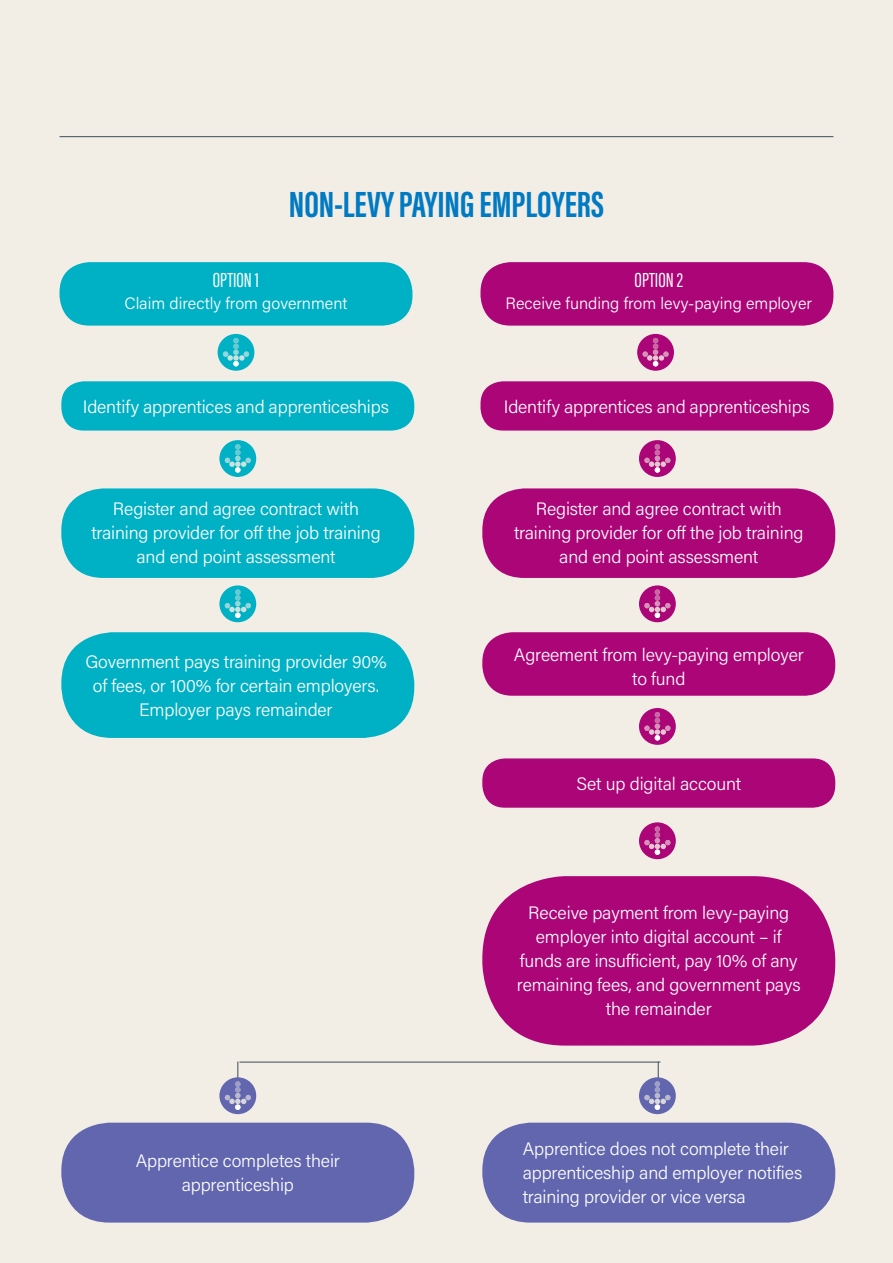
<style>
.page{position:relative;width:893px;height:1263px;background:#f2eee6}
.page>*{position:absolute;margin:0;border:0;box-sizing:border-box;transform-origin:0 0}
.t1{font:700 37.5px "Acumin Pro Extra Cond";color:#007ac2}
.t2{font:21px "Acumin Pro Extra Cond";color:#fff}
.t3{font:300 18px/24px "Acumin Pro";letter-spacing:-.01em;color:#fff;text-align:center}
.t4{font:300 16.5px "Acumin Pro";color:#fff}
</style>
<div class="page">
<hr style="left:60px;top:136px;width:773px;height:1px;background:#4d5d68">
<div style="left:60px;top:262px;width:352px;height:64px;background:#00b1c5;border-radius:30px"></div>
<div style="left:61px;top:381px;width:353px;height:50px;background:#00b1c5;border-radius:23px"></div>
<div style="left:61px;top:488px;width:353px;height:90px;background:#00b1c5;border-radius:42px"></div>
<div style="left:61px;top:632px;width:353px;height:106px;background:#00b1c5;border-radius:51px"></div>
<div style="left:480px;top:262px;width:353px;height:64px;background:#ac0577;border-radius:30px"></div>
<div style="left:482px;top:758px;width:353px;height:50px;background:#ac0577;border-radius:23px"></div>
<div style="left:482px;top:632px;width:353px;height:64px;background:#ac0577;border-radius:30px"></div>
<div style="left:482px;top:488px;width:353px;height:90px;background:#ac0577;border-radius:42px"></div>
<div style="left:482px;top:876px;width:353px;height:169px;background:#ac0577;border-radius:82px"></div>
<div style="left:480px;top:381px;width:353px;height:50px;background:#ac0577;border-radius:23px"></div>
<svg style="left:218px;top:334px;width:36px;height:37px"></svg>
<svg style="left:219px;top:440px;width:37px;height:37px"></svg>
<svg style="left:219px;top:585px;width:37px;height:37px"></svg>
<hr style="left:239px;top:1061px;width:421px;height:2px;background:#4d5d68">
<div style="left:61px;top:1123px;width:353px;height:99px;background:#6166af;border-radius:48px"></div>
<div style="left:482px;top:1123px;width:353px;height:99px;background:#6166af;border-radius:48px"></div>
<svg style="left:219px;top:1061px;width:37px;height:53px"></svg>
<svg style="left:639px;top:1061px;width:37px;height:53px"></svg>
<svg style="left:637px;top:334px;width:37px;height:37px"></svg>
<svg style="left:639px;top:440px;width:37px;height:37px"></svg>
<svg style="left:639px;top:585px;width:37px;height:37px"></svg>
<svg style="left:639px;top:708px;width:37px;height:37px"></svg>
<svg style="left:639px;top:822px;width:37px;height:37px"></svg>
<p class="t1" style="left:289px;top:181px;width:317px">NON-LEVY PAYING EMPLOYERS</p>
<p class="t2" style="left:213px;top:267px;width:48px">OPTION 1</p>
<p class="t4" style="left:125px;top:291px;width:224px">Claim directly from government</p>
<p class="t2" style="left:635px;top:267px;width:50px">OPTION 2</p>
<p class="t4" style="left:506px;top:291px;width:308px">Receive funding from levy-paying employer</p>
<p class="t3" style="left:83px;top:394px;width:308px">Identify apprentices and apprenticeships</p>
<p class="t3" style="left:504px;top:394px;width:308px">Identify apprentices and apprenticeships</p>
<p class="t3" style="left:91px;top:496px;width:291px">Register and agree contract with training provider for off the job training and end point assessment</p>
<p class="t3" style="left:514px;top:496px;width:291px">Register and agree contract with training provider for off the job training and end point assessment</p>
<p class="t3" style="left:85px;top:649px;width:303px">Government pays training provider 90% of fees, or 100% for certain employers.<br>Employer pays remainder</p>
<p class="t3" style="left:136px;top:1148px;width:206px">Apprentice completes their apprenticeship</p>
<p class="t3" style="left:514px;top:642px;width:291px">Agreement from levy-paying employer to fund</p>
<p class="t3" style="left:576px;top:771px;width:166px">Set up digital account</p>
<p class="t3" style="left:517px;top:900px;width:285px">Receive payment from levy-paying employer into digital account – if funds are insufficient, pay 10% of any remaining fees, and government pays the remainder</p>
<p class="t3" style="left:523px;top:1136px;width:281px;text-align:left">Apprentice does not complete their apprenticeship and employer notifies training provider or vice versa</p>
</div>
